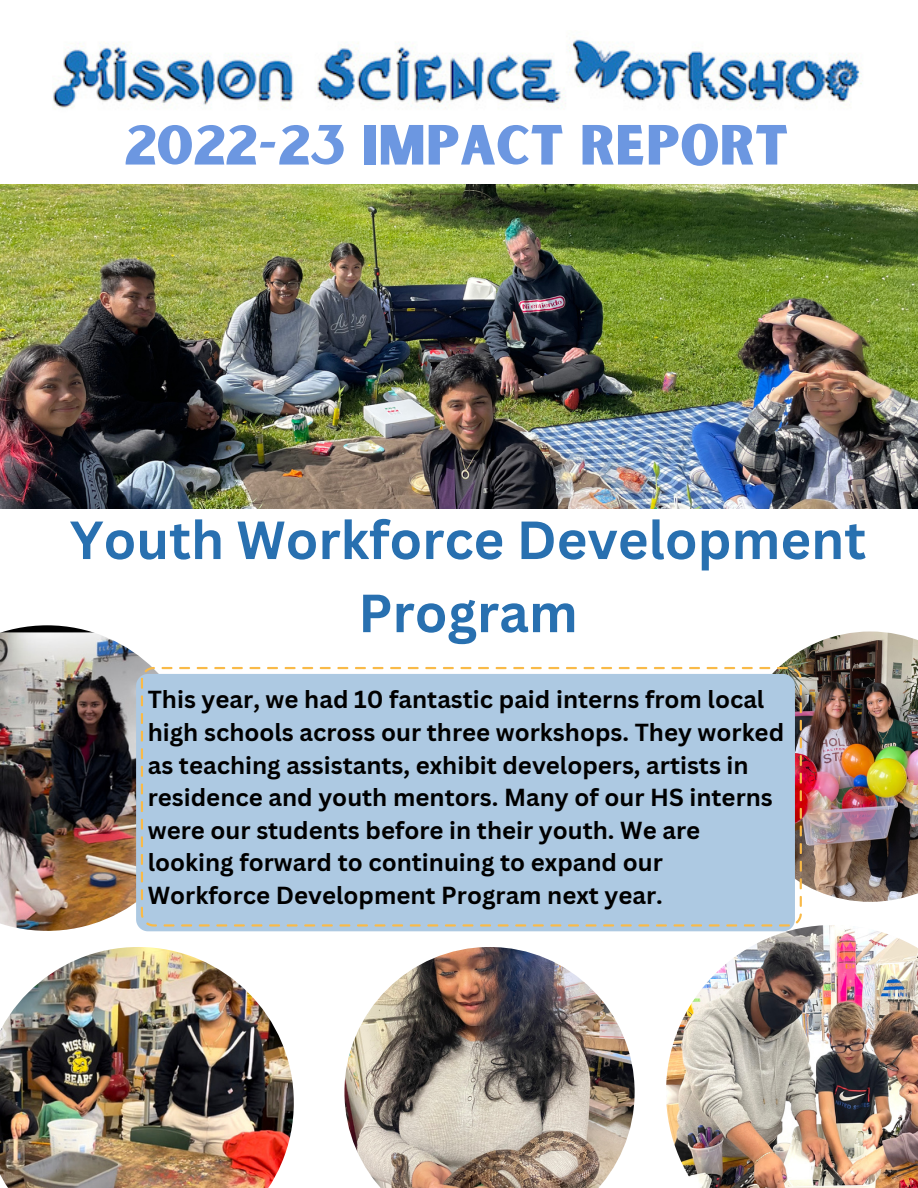
<style>
.page{position:relative;width:918px;height:1188px;background:#fff}
.page>*{position:absolute;margin:0;border:0;box-sizing:border-box;transform-origin:0 0}
.t1{font:54px "Sunborn Sans One";color:#6c97e1}
.t2{font:700 52.5px/73.2px "Canva Sans";color:#2870b0;text-align:center}
.t3{font:700 24px/32.7px "Canva Sans";color:#000}
</style>
<div class="page">
<img style="left:53px;top:37px;width:809px;height:73px">
<img style="left:666px;top:925px;width:252px;height:263px">
<img style="left:779px;top:632px;width:139px;height:270px">
<img style="left:0;top:184px;width:918px;height:324px">
<img style="left:0;top:625px;width:152px;height:306px">
<svg style="left:136px;top:674px;width:659px;height:257px;background:#aec8e0"></svg>
<div style="left:141px;top:667px;width:661px;height:260px;background:#adc9e2"></div>
<img style="left:0;top:947px;width:294px;height:241px">
<img style="left:344px;top:947px;width:291px;height:241px">
<p class="t1" style="left:125px;top:111px;width:665px">2022-23 IMPACT REPORT</p>
<p class="t2" style="left:70px;top:502px;width:798px">Youth Workforce Development<br>Program</p>
<p class="t3" style="left:148px;top:683px;width:638px">This year, we had 10 fantastic paid interns from local high schools across our three workshops. They worked as teaching assistants, exhibit developers, artists in residence and youth mentors. Many of our HS interns were our students before in their youth. We are looking forward to continuing to expand our Workforce Development Program next year.</p>
</div>
